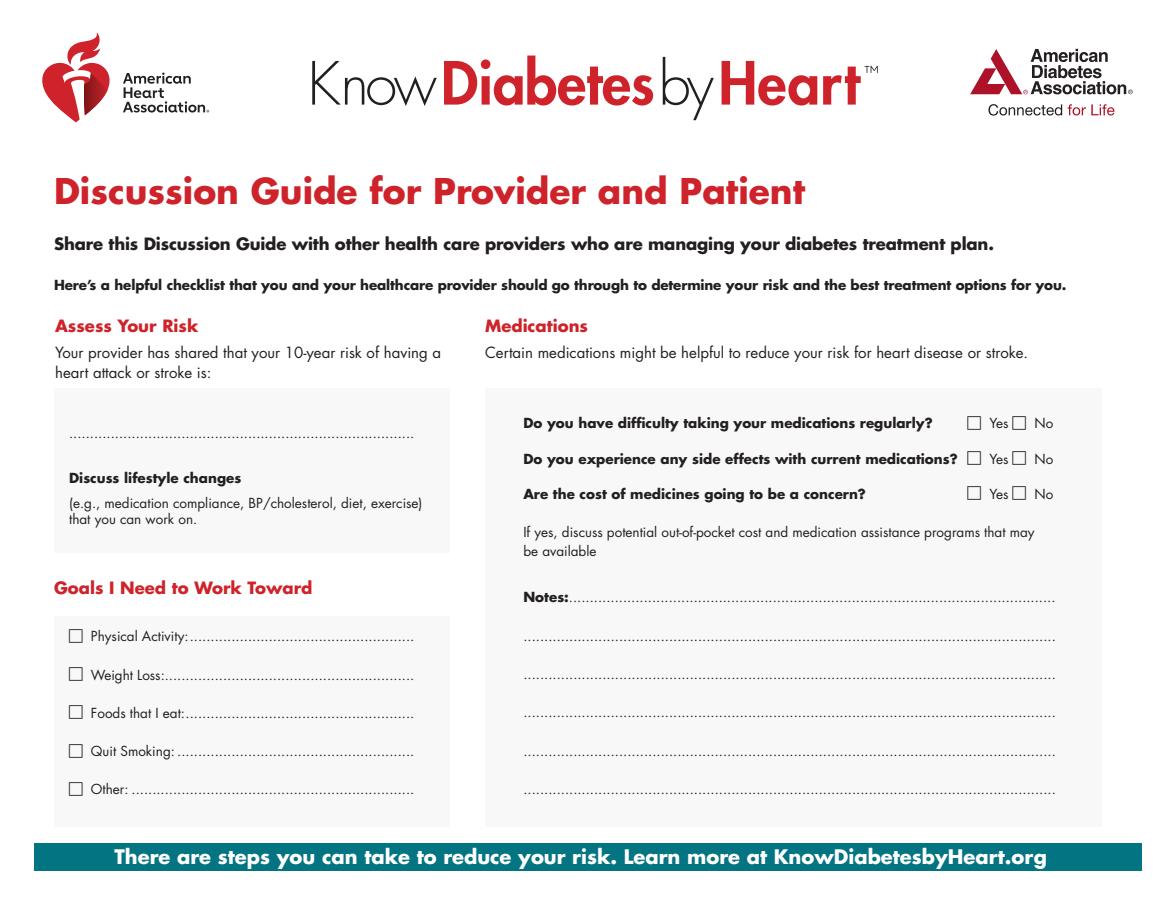
<style>
.page{position:relative;width:1175px;height:905px;background:#fff}
.page>*{position:absolute;margin:0;border:0;box-sizing:border-box;transform-origin:0 0}
.t1{font:700 34.5px "Futura Std";color:#ce232a}
.t2{font:700 19.5px "Futura Std";color:#fff}
.t3{font:700 16.5px "Futura Std";letter-spacing:-.01em;color:#231f20}
.t4{font:700 16.5px "Futura Std";color:#ce232a}
.t5{font:15px/19.5px "Futura Std";color:#231f20}
.t6{font:13.5px/16.2px "Futura Std";color:#231f20}
.t7{font:700 13.5px "Futura Std";color:#231f20}
.s1{font-weight:700}
</style>
<div class="page">
<div style="left:34px;top:843px;width:1107px;height:28px;background:#037481"></div>
<div style="left:54px;top:616px;width:396px;height:210px;background:#f8f8f8"></div>
<div style="left:54px;top:388px;width:396px;height:164px;background:#f8f8f8"></div>
<div style="left:485px;top:388px;width:617px;height:438px;background:#f8f8f8"></div>
<svg style="left:123px;top:73px;width:86px;height:39px"></svg>
<svg style="left:42px;top:32px;width:68px;height:90px"></svg>
<svg style="left:970px;top:49px;width:162px;height:45px"></svg>
<svg style="left:988px;top:104px;width:97px;height:12px"></svg>
<svg style="left:1091px;top:104px;width:23px;height:11px"></svg>
<svg style="left:312px;top:61px;width:125px;height:45px"></svg>
<svg style="left:444px;top:56px;width:209px;height:49px"></svg>
<svg style="left:662px;top:57px;width:52px;height:63px"></svg>
<svg style="left:721px;top:61px;width:96px;height:44px"></svg>
<svg style="left:823px;top:66px;width:54px;height:39px"></svg>
<h1 class="t1" style="left:54px;top:168px;width:752px">Discussion Guide for Provider and Patient</h1>
<p class="t3" style="left:54px;top:233px;width:941px">Share this Discussion Guide with other health care providers who are managing your diabetes treatment plan.</p>
<p class="t7" style="left:54px;top:276px;width:1014px">Here’s a helpful checklist that you and your healthcare provider should go through to determine your risk and the best treatment options for you.</p>
<p class="t4" style="left:55px;top:314px;width:145px">Assess Your Risk</p>
<p class="t5" style="left:55px;top:343px;width:387px">Your provider has shared that your 10-year risk of having a heart attack or stroke is:</p>
<p class="t6" style="left:69px;top:425px;width:347px">...................................................................................</p>
<p class="t7" style="left:69px;top:468px;width:174px">Discuss lifestyle changes</p>
<p class="t6" style="left:69px;top:494px;width:355px">(e.g., medication compliance, BP/cholesterol, diet, exercise) that you can work on.</p>
<p class="t4" style="left:54px;top:576px;width:260px">Goals I Need to Work Toward</p>
<p class="t6" style="left:91px;top:628px;width:325px">Physical Activity:......................................................</p>
<p class="t6" style="left:91px;top:666px;width:325px">Weight Loss:............................................................</p>
<p class="t6" style="left:91px;top:705px;width:325px">Foods that I eat:.......................................................</p>
<p class="t6" style="left:91px;top:743px;width:325px">Quit Smoking: .........................................................</p>
<p class="t6" style="left:91px;top:781px;width:325px">Other: ....................................................................</p>
<p class="t4" style="left:485px;top:314px;width:104px">Medications</p>
<p class="t5" style="left:485px;top:343px;width:544px">Certain medications might be helpful to reduce your risk for heart disease or stroke.</p>
<p class="t7" style="left:523px;top:414px;width:411px">Do you have difficulty taking your medications regularly?</p>
<p class="t6" style="left:989px;top:415px;width:21px">Yes</p>
<p class="t6" style="left:1034px;top:415px;width:20px">No</p>
<p class="t7" style="left:523px;top:449px;width:436px">Do you experience any side effects with current medications?</p>
<p class="t6" style="left:989px;top:450px;width:21px">Yes</p>
<p class="t6" style="left:1034px;top:450px;width:20px">No</p>
<p class="t7" style="left:523px;top:485px;width:344px">Are the cost of medicines going to be a concern?</p>
<p class="t6" style="left:989px;top:486px;width:21px">Yes</p>
<p class="t6" style="left:1034px;top:486px;width:20px">No</p>
<p class="t6" style="left:523px;top:522px;width:513px;line-height:19.5px">If yes, discuss potential out-of-pocket cost and medication assistance programs that may be available</p>
<p class="t6" style="left:523px;top:589px;width:533px"><span class="s1">Notes:</span>.....................................................................................................................</p>
<p class="t6" style="left:523px;top:627px;width:534px">................................................................................................................................</p>
<p class="t6" style="left:523px;top:666px;width:534px">................................................................................................................................</p>
<p class="t6" style="left:523px;top:704px;width:534px">................................................................................................................................</p>
<p class="t6" style="left:523px;top:742px;width:534px">................................................................................................................................</p>
<p class="t6" style="left:523px;top:780px;width:534px">................................................................................................................................</p>
<h2 class="t2" style="left:114px;top:843px;width:934px">There are steps you can take to reduce your risk. Learn more at KnowDiabetesbyHeart.org</h2>
</div>
